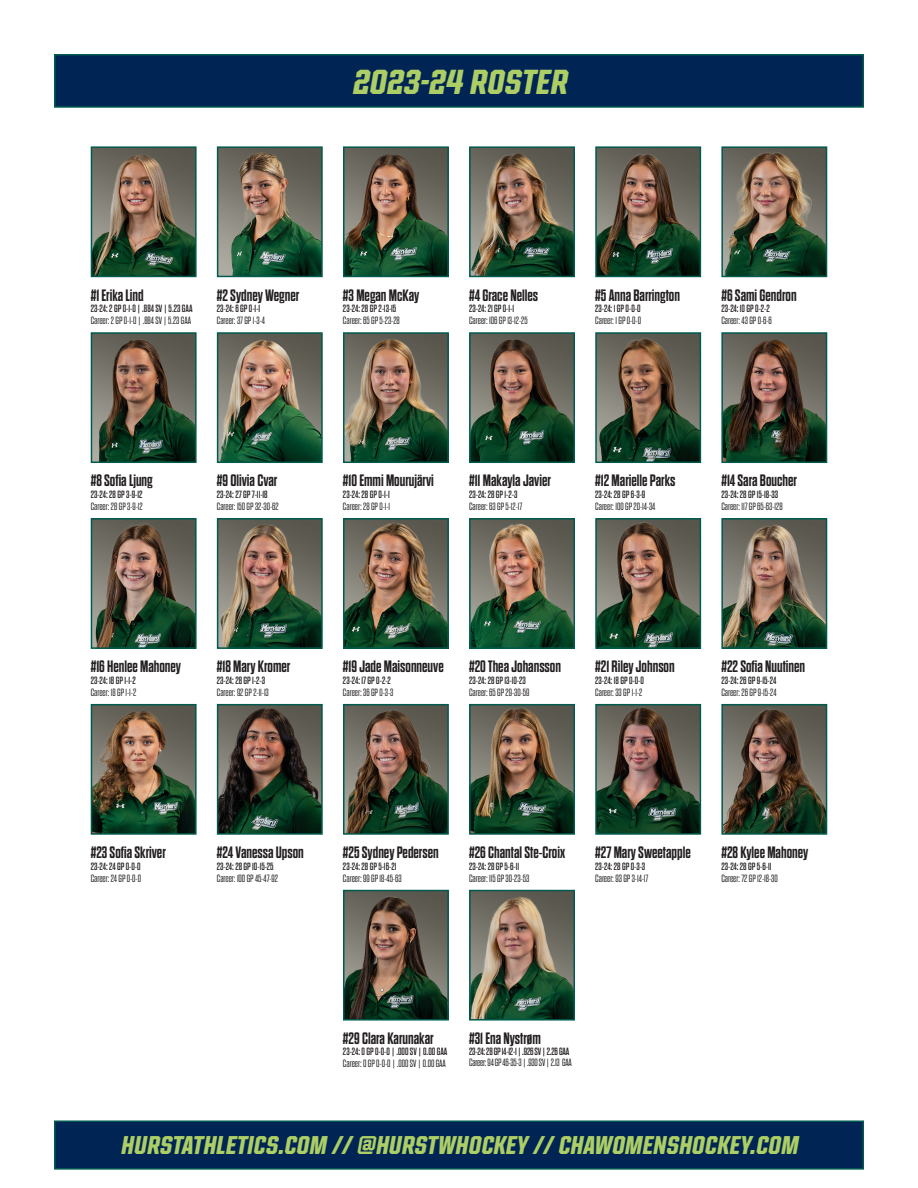
<style>
.page{position:relative;width:918px;height:1188px;background:#fff}
.page>*{position:absolute;margin:0;border:0;box-sizing:border-box;transform-origin:0 0}
.t1{font:34.5px "Legacy";color:#adce65}
.t2{font:25.5px "Legacy";color:#adce65}
.t3{font:700 16.5px "Dharma Gothic E";color:#231f20}
.t4{font:300 10.5px "Dharma Gothic E";color:#231f20}
.t5{font:10.5px "Dharma Gothic E";color:#231f20}
.t6{font:300 10.5px "Dharma Gothic E";letter-spacing:-.02em;color:#231f20}
.t7{font:10.5px "Dharma Gothic E";letter-spacing:-.02em;color:#231f20}
</style>
<div class="page">
<div style="left:54px;top:1120px;width:810px;height:50px;background:#002554;border:2px solid #005b4e"></div>
<div style="left:54px;top:54px;width:810px;height:54px;background:#002554;border:2px solid #005b4e"></div>
<img style="left:94px;top:149px;width:100px;height:125px">
<div style="left:91px;top:146px;width:106px;height:131px;border:2px solid #005b4e"></div>
<img style="left:220px;top:149px;width:100px;height:125px">
<div style="left:217px;top:146px;width:106px;height:131px;border:2px solid #005b4e"></div>
<img style="left:346px;top:149px;width:100px;height:125px">
<div style="left:343px;top:146px;width:106px;height:131px;border:2px solid #005b4e"></div>
<img style="left:472px;top:149px;width:100px;height:125px">
<div style="left:469px;top:146px;width:106px;height:131px;border:2px solid #005b4e"></div>
<img style="left:598px;top:149px;width:100px;height:125px">
<div style="left:595px;top:146px;width:106px;height:131px;border:2px solid #005b4e"></div>
<img style="left:724px;top:149px;width:100px;height:125px">
<div style="left:721px;top:146px;width:106px;height:131px;border:2px solid #005b4e"></div>
<img style="left:94px;top:335px;width:100px;height:125px">
<div style="left:91px;top:332px;width:106px;height:131px;border:2px solid #005b4e"></div>
<img style="left:220px;top:335px;width:100px;height:125px">
<div style="left:217px;top:332px;width:106px;height:131px;border:2px solid #005b4e"></div>
<img style="left:346px;top:335px;width:100px;height:125px">
<div style="left:343px;top:332px;width:106px;height:131px;border:2px solid #005b4e"></div>
<img style="left:472px;top:335px;width:100px;height:125px">
<div style="left:469px;top:332px;width:106px;height:131px;border:2px solid #005b4e"></div>
<img style="left:598px;top:335px;width:100px;height:125px">
<div style="left:595px;top:332px;width:106px;height:131px;border:2px solid #005b4e"></div>
<img style="left:724px;top:335px;width:100px;height:125px">
<div style="left:721px;top:332px;width:106px;height:131px;border:2px solid #005b4e"></div>
<img style="left:94px;top:521px;width:100px;height:125px">
<div style="left:91px;top:518px;width:106px;height:131px;border:2px solid #005b4e"></div>
<img style="left:220px;top:521px;width:100px;height:125px">
<div style="left:217px;top:518px;width:106px;height:131px;border:2px solid #005b4e"></div>
<img style="left:346px;top:521px;width:100px;height:125px">
<div style="left:343px;top:518px;width:106px;height:131px;border:2px solid #005b4e"></div>
<img style="left:472px;top:521px;width:100px;height:125px">
<div style="left:469px;top:518px;width:106px;height:131px;border:2px solid #005b4e"></div>
<img style="left:598px;top:521px;width:100px;height:125px">
<div style="left:595px;top:518px;width:106px;height:131px;border:2px solid #005b4e"></div>
<img style="left:724px;top:521px;width:100px;height:125px">
<div style="left:721px;top:518px;width:106px;height:131px;border:2px solid #005b4e"></div>
<img style="left:94px;top:707px;width:100px;height:125px">
<div style="left:91px;top:704px;width:106px;height:131px;border:2px solid #005b4e"></div>
<img style="left:220px;top:707px;width:100px;height:125px">
<div style="left:217px;top:704px;width:106px;height:131px;border:2px solid #005b4e"></div>
<img style="left:346px;top:707px;width:100px;height:125px">
<div style="left:343px;top:704px;width:106px;height:131px;border:2px solid #005b4e"></div>
<img style="left:472px;top:707px;width:100px;height:125px">
<div style="left:469px;top:704px;width:106px;height:131px;border:2px solid #005b4e"></div>
<img style="left:598px;top:707px;width:100px;height:125px">
<div style="left:595px;top:704px;width:106px;height:131px;border:2px solid #005b4e"></div>
<img style="left:724px;top:707px;width:100px;height:125px">
<div style="left:721px;top:704px;width:106px;height:131px;border:2px solid #005b4e"></div>
<img style="left:346px;top:893px;width:100px;height:125px">
<div style="left:343px;top:890px;width:106px;height:131px;border:2px solid #005b4e"></div>
<img style="left:472px;top:893px;width:100px;height:125px">
<div style="left:469px;top:890px;width:106px;height:131px;border:2px solid #005b4e"></div>
<p class="t1" style="left:352px;top:67px;width:216px">2023-24 ROSTER</p>
<p class="t3" style="left:91px;top:287px;width:55px">#1 Erika Lind</p>
<p class="t3" style="left:217px;top:287px;width:84px">#2 Sydney Wegner</p>
<p class="t3" style="left:343px;top:287px;width:78px">#3 Megan McKay</p>
<p class="t3" style="left:469px;top:287px;width:70px">#4 Grace Nelles</p>
<p class="t3" style="left:595px;top:287px;width:86px">#5 Anna Barrington</p>
<p class="t3" style="left:721px;top:287px;width:77px">#6 Sami Gendron</p>
<p class="t5" style="left:91px;top:303px;width:103px">23-24: 2 GP 0-1-0 | .884 SV | 5.23 GAA</p>
<p class="t4" style="left:91px;top:315px;width:102px">Career: 2 GP 0-1-0 | .884 SV | 5.23 GAA</p>
<p class="t5" style="left:217px;top:303px;width:45px">23-24: 6 GP 0-1-1</p>
<p class="t4" style="left:217px;top:315px;width:50px">Career: 37 GP 1-3-4</p>
<p class="t5" style="left:343px;top:303px;width:55px">23-24: 28 GP 2-13-15</p>
<p class="t4" style="left:343px;top:315px;width:58px">Career: 65 GP 5-23-28</p>
<p class="t5" style="left:469px;top:303px;width:47px">23-24: 21 GP 0-1-1</p>
<p class="t4" style="left:469px;top:315px;width:60px">Career: 106 GP 13-12-25</p>
<p class="t5" style="left:595px;top:303px;width:47px">23-24: 1 GP 0-0-0</p>
<p class="t4" style="left:595px;top:315px;width:47px">Career: 1 GP 0-0-0</p>
<p class="t5" style="left:721px;top:303px;width:50px">23-24: 10 GP 0-2-2</p>
<p class="t4" style="left:721px;top:315px;width:52px">Career: 43 GP 0-6-6</p>
<p class="t3" style="left:91px;top:472px;width:63px">#8 Sofia Ljung</p>
<p class="t3" style="left:217px;top:472px;width:62px">#9 Olivia Cvar</p>
<p class="t3" style="left:343px;top:472px;width:92px">#10 Emmi Mourujärvi</p>
<p class="t3" style="left:469px;top:472px;width:83px">#11 Makayla Javier</p>
<p class="t3" style="left:595px;top:472px;width:82px">#12 Marielle Parks</p>
<p class="t3" style="left:721px;top:472px;width:77px">#14 Sara Boucher</p>
<p class="t5" style="left:91px;top:489px;width:53px">23-24: 28 GP 3-9-12</p>
<p class="t4" style="left:91px;top:501px;width:54px">Career: 28 GP 3-9-12</p>
<p class="t5" style="left:217px;top:489px;width:52px">23-24: 27 GP 7-11-18</p>
<p class="t4" style="left:217px;top:501px;width:63px">Career: 150 GP 32-30-62</p>
<p class="t5" style="left:343px;top:489px;width:48px">23-24: 28 GP 0-1-1</p>
<p class="t4" style="left:343px;top:501px;width:49px">Career: 28 GP 0-1-1</p>
<p class="t5" style="left:469px;top:489px;width:50px">23-24: 28 GP 1-2-3</p>
<p class="t4" style="left:469px;top:501px;width:55px">Career: 63 GP 5-12-17</p>
<p class="t5" style="left:595px;top:489px;width:52px">23-24: 28 GP 6-3-9</p>
<p class="t4" style="left:595px;top:501px;width:62px">Career: 100 GP 20-14-34</p>
<p class="t5" style="left:721px;top:489px;width:58px">23-24: 28 GP 15-18-33</p>
<p class="t4" style="left:721px;top:501px;width:63px">Career: 117 GP 65-63-128</p>
<p class="t3" style="left:91px;top:658px;width:92px">#16 Henlee Mahoney</p>
<p class="t3" style="left:217px;top:658px;width:75px">#18 Mary Kromer</p>
<p class="t3" style="left:343px;top:658px;width:102px">#19 Jade Maisonneuve</p>
<p class="t3" style="left:469px;top:658px;width:93px">#20 Thea Johansson</p>
<p class="t3" style="left:595px;top:658px;width:81px">#21 Riley Johnson</p>
<p class="t3" style="left:721px;top:658px;width:85px">#22 Sofia Nuutinen</p>
<p class="t5" style="left:91px;top:675px;width:46px">23-24: 18 GP 1-1-2</p>
<p class="t4" style="left:91px;top:687px;width:47px">Career: 18 GP 1-1-2</p>
<p class="t5" style="left:217px;top:675px;width:50px">23-24: 28 GP 1-2-3</p>
<p class="t4" style="left:217px;top:687px;width:53px">Career: 92 GP 2-11-13</p>
<p class="t5" style="left:343px;top:675px;width:49px">23-24: 17 GP 0-2-2</p>
<p class="t4" style="left:343px;top:687px;width:52px">Career: 36 GP 0-3-3</p>
<p class="t5" style="left:469px;top:675px;width:58px">23-24: 28 GP 13-10-23</p>
<p class="t4" style="left:469px;top:687px;width:62px">Career: 65 GP 29-30-59</p>
<p class="t5" style="left:595px;top:675px;width:50px">23-24: 18 GP 0-0-0</p>
<p class="t4" style="left:595px;top:687px;width:49px">Career: 33 GP 1-1-2</p>
<p class="t5" style="left:721px;top:675px;width:56px">23-24: 26 GP 9-15-24</p>
<p class="t4" style="left:721px;top:687px;width:57px">Career: 26 GP 9-15-24</p>
<p class="t3" style="left:91px;top:844px;width:77px">#23 Sofia Skriver</p>
<p class="t3" style="left:217px;top:844px;width:89px">#24 Vanessa Upson</p>
<p class="t3" style="left:343px;top:844px;width:97px">#25 Sydney Pedersen</p>
<p class="t3" style="left:469px;top:844px;width:98px">#26 Chantal Ste-Croix</p>
<p class="t3" style="left:595px;top:844px;width:97px">#27 Mary Sweetapple</p>
<p class="t3" style="left:721px;top:844px;width:88px">#28 Kylee Mahoney</p>
<p class="t5" style="left:91px;top:861px;width:51px">23-24: 24 GP 0-0-0</p>
<p class="t4" style="left:91px;top:873px;width:52px">Career: 24 GP 0-0-0</p>
<p class="t5" style="left:217px;top:861px;width:58px">23-24: 28 GP 10-15-25</p>
<p class="t4" style="left:217px;top:873px;width:63px">Career: 100 GP 45-47-92</p>
<p class="t5" style="left:343px;top:861px;width:55px">23-24: 28 GP 5-16-21</p>
<p class="t4" style="left:343px;top:873px;width:60px">Career: 99 GP 18-45-63</p>
<p class="t5" style="left:469px;top:861px;width:52px">23-24: 28 GP 5-6-11</p>
<p class="t4" style="left:469px;top:873px;width:62px">Career: 115 GP 30-23-53</p>
<p class="t5" style="left:595px;top:861px;width:52px">23-24: 28 GP 0-3-3</p>
<p class="t4" style="left:595px;top:873px;width:55px">Career: 93 GP 3-14-17</p>
<p class="t5" style="left:721px;top:861px;width:52px">23-24: 28 GP 5-6-11</p>
<p class="t4" style="left:721px;top:873px;width:58px">Career: 72 GP 12-18-30</p>
<p class="t3" style="left:343px;top:1030px;width:92px">#29 Clara Karunakar</p>
<p class="t3" style="left:469px;top:1030px;width:73px">#31 Ena Nystrøm</p>
<p class="t5" style="left:343px;top:1047px;width:106px">23-24: 0 GP 0-0-0 | .000 SV | 0.00 GAA</p>
<p class="t4" style="left:343px;top:1059px;width:104px">Career: 0 GP 0-0-0 | .000 SV | 0.00 GAA</p>
<p class="t7" style="left:469px;top:1047px;width:102px">23-24: 28 GP 14-12-1 | .926 SV | 2.26 GAA</p>
<p class="t6" style="left:469px;top:1057px;width:104px">Career: 94 GP 46-35-3 | .930 SV | 2.13 GAA</p>
<h2 class="t2" style="left:120px;top:1135px;width:679px">HURSTATHLETICS.COM // @HURSTWHOCKEY // CHAWOMENSHOCKEY.COM</h2>
</div>
